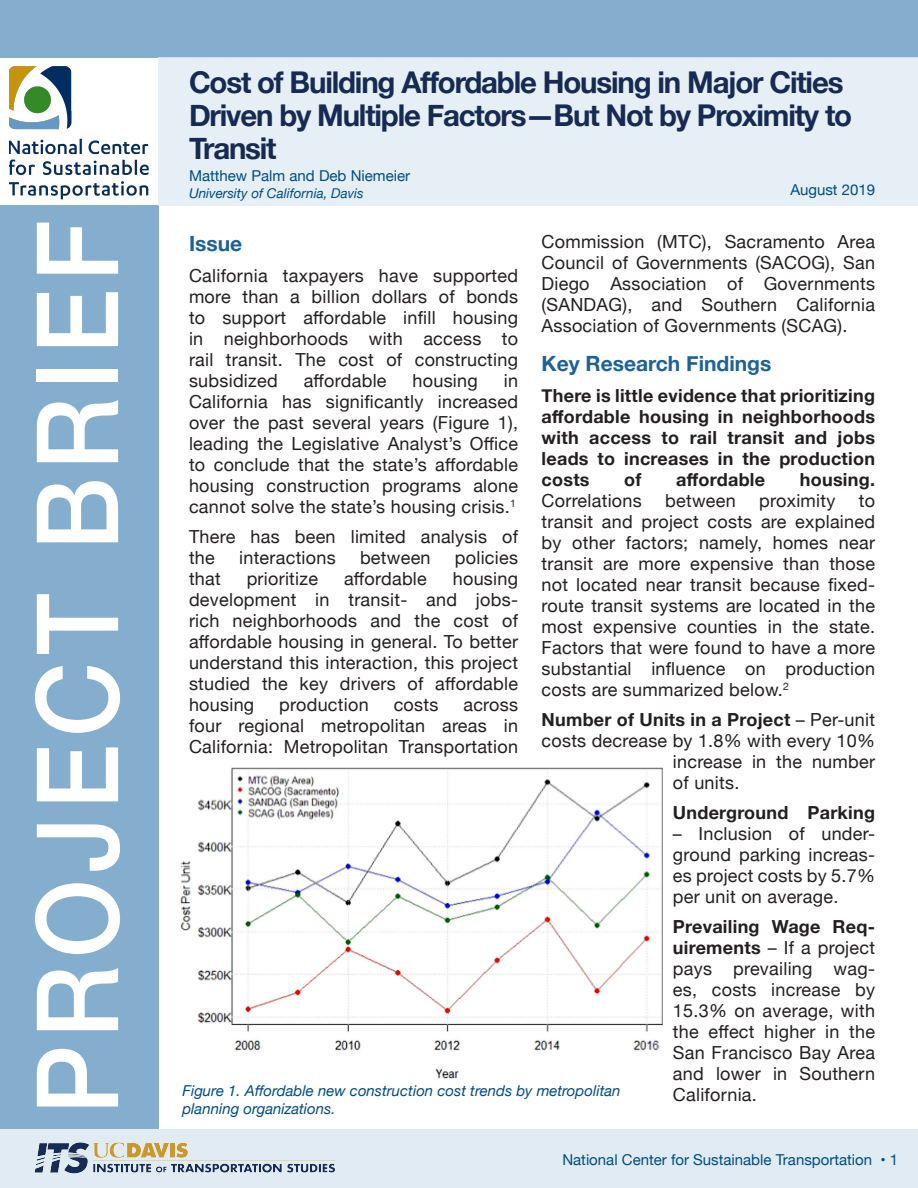
<style>
.page{position:relative;width:918px;height:1188px;background:#fff}
.page>*{position:absolute;margin:0;border:0;box-sizing:border-box;transform-origin:0 0}
.t1{font:500 113.85px "Helvetica Neue";letter-spacing:.07em;color:#fff;scale:.91 1}
.t2{font:700 30px/33px "Helvetica Neue";letter-spacing:-.04em;color:#172a53}
.t3{font:700 21px "Helvetica Neue";color:#1c6299}
.t4{font:18px/21px "Helvetica Neue";letter-spacing:.015em;color:#231f20;text-align:justify}
.t5{font:700 18px/21px "Helvetica Neue";letter-spacing:.015em;color:#231f20;text-align:justify}
.t6{font:15px "Helvetica Neue";color:#004b84}
.t7{font:italic 15px/18px "Helvetica Neue";color:#004b84}
.t8{font:italic 13.5px "Helvetica Neue";color:#004b84}
.s1{font-weight:400}
.s2{font-weight:700}
</style>
<div class="page">
<div style="left:0;top:205px;width:158px;height:924px;background:#85adce"></div>
<div style="left:0;top:0;width:918px;height:57px;background:#85adce"></div>
<div style="left:0;top:1129px;width:918px;height:59px;background:#e0ebf3"></div>
<div style="left:158px;top:57px;width:760px;height:148px;background:#e0ebf3"></div>
<img style="left:35px;top:1142px;width:300px;height:32px">
<img style="left:10px;top:67px;width:138px;height:132px">
<img style="left:180px;top:768px;width:482px;height:311px">
<p class="t1" style="left:-14px;top:1114px;width:984px;rotate:-90deg">PROJECT BRIEF</p>
<p class="t2" style="left:189px;top:66px;width:665px">Cost of Building Affordable Housing in Major Cities<br>Driven by Multiple Factors—But Not by Proximity to<br>Transit</p>
<p class="t6" style="left:189px;top:165px;width:223px">Matthew Palm and Deb Niemeier</p>
<p class="t8" style="left:189px;top:183px;width:176px">University of California, Davis</p>
<p class="t6" style="left:790px;top:179px;width:86px">August 2019</p>
<p class="t4" style="left:542px;top:232px;width:335px">Commission (MTC), Sacramento Area Council of Governments (SACOG), San Diego Association of Governments (SANDAG), and Southern California Association of Governments (SCAG).</p>
<p class="t3" style="left:542px;top:347px;width:231px">Key Research Findings</p>
<p class="t5" style="left:542px;top:386px;width:335px">There is little evidence that prioritizing affordable housing in neighborhoods with access to rail transit and jobs leads to increases in the production costs</p>
<p class="t3" style="left:189px;top:227px;width:55px">Issue</p>
<p class="t4" style="left:189px;top:267px;width:331px">California taxpayers have supported more than a billion dollars of bonds to support affordable infill housing in neighborhoods with access to rail transit. The cost of constructing subsidized</p>
<p class="t4" style="left:304px;top:372px;width:84px">affordable</p>
<p class="t4" style="left:413px;top:372px;width:67px">housing</p>
<p class="t4" style="left:189px;top:372px;width:331px;text-indent:315px">in California has significantly increased over the past several years (Figure 1), leading the Legislative Analyst’s Office to conclude that the state’s affordable housing construction programs alone cannot solve the state’s housing crisis.<sup>1</sup></p>
<p class="t4" style="left:189px;top:528px;width:331px">There has been limited analysis of the</p>
<p class="t5" style="left:624px;top:470px;width:19px">of</p>
<p class="t5" style="left:676px;top:470px;width:90px">affordable</p>
<p class="t5" style="left:800px;top:470px;width:77px">housing.</p>
<p class="t4" style="left:542px;top:491px;width:102px">Correlations</p>
<p class="t4" style="left:665px;top:491px;width:72px">between</p>
<p class="t4" style="left:759px;top:491px;width:78px">proximity</p>
<p class="t4" style="left:542px;top:491px;width:335px;text-indent:317px">to transit and project costs are explained by other factors; namely, homes near transit are more expensive than those not located near transit because fixed&shy;route transit systems are located in the most expensive counties in the state.<br>Factors that were found to have a more substantial influence on production costs are summarized below.<sup>2</sup></p>
<p class="t5" style="left:542px;top:710px;width:335px">Number of Units in a Project <span class="s1">– Per-unit</span></p>
<p class="t4" style="left:542px;top:731px;width:335px">costs decrease by 1.8% with every 10%</p>
<p class="t4" style="left:673px;top:752px;width:204px">increase in the number</p>
<p class="t4" style="left:673px;top:773px;width:68px">of units.</p>
<p class="t5" style="left:673px;top:803px;width:204px">Underground Parking</p>
<p class="t4" style="left:673px;top:824px;width:204px">– Inclusion of under&shy;ground parking increas&shy;es project costs by 5.7% per unit on average.</p>
<p class="t4" style="left:673px;top:917px;width:204px"><span class="s2">Prevailing Wage Req&shy;uirements</span> – If a project pays prevailing wag&shy;es, costs increase by 15.3% on average, with the effect higher in the San Francisco Bay Area and lower in Southern California.</p>
<p class="t4" style="left:239px;top:549px;width:98px">interactions</p>
<p class="t4" style="left:360px;top:549px;width:72px">between</p>
<p class="t4" style="left:455px;top:549px;width:65px">policies</p>
<p class="t4" style="left:189px;top:570px;width:33px">that</p>
<p class="t4" style="left:247px;top:570px;width:73px">prioritize</p>
<p class="t4" style="left:344px;top:570px;width:84px">affordable</p>
<p class="t4" style="left:189px;top:570px;width:331px;text-indent:264px">housing development in transit- and jobs&shy;rich neighborhoods and the cost of affordable housing in general. To better understand this interaction, this project studied the key drivers of affordable housing</p>
<p class="t4" style="left:279px;top:696px;width:91px">production</p>
<p class="t4" style="left:394px;top:696px;width:46px">costs</p>
<p class="t4" style="left:189px;top:696px;width:331px;text-indent:274px">across four regional metropolitan areas in California: Metropolitan Transportation</p>
<p class="t7" style="left:182px;top:1083px;width:440px">Figure 1. Affordable new construction cost trends by metropolitan planning organizations.</p>
<p class="t6" style="left:562px;top:1149px;width:337px">National Center for Sustainable Transportation • 1</p>
</div>
